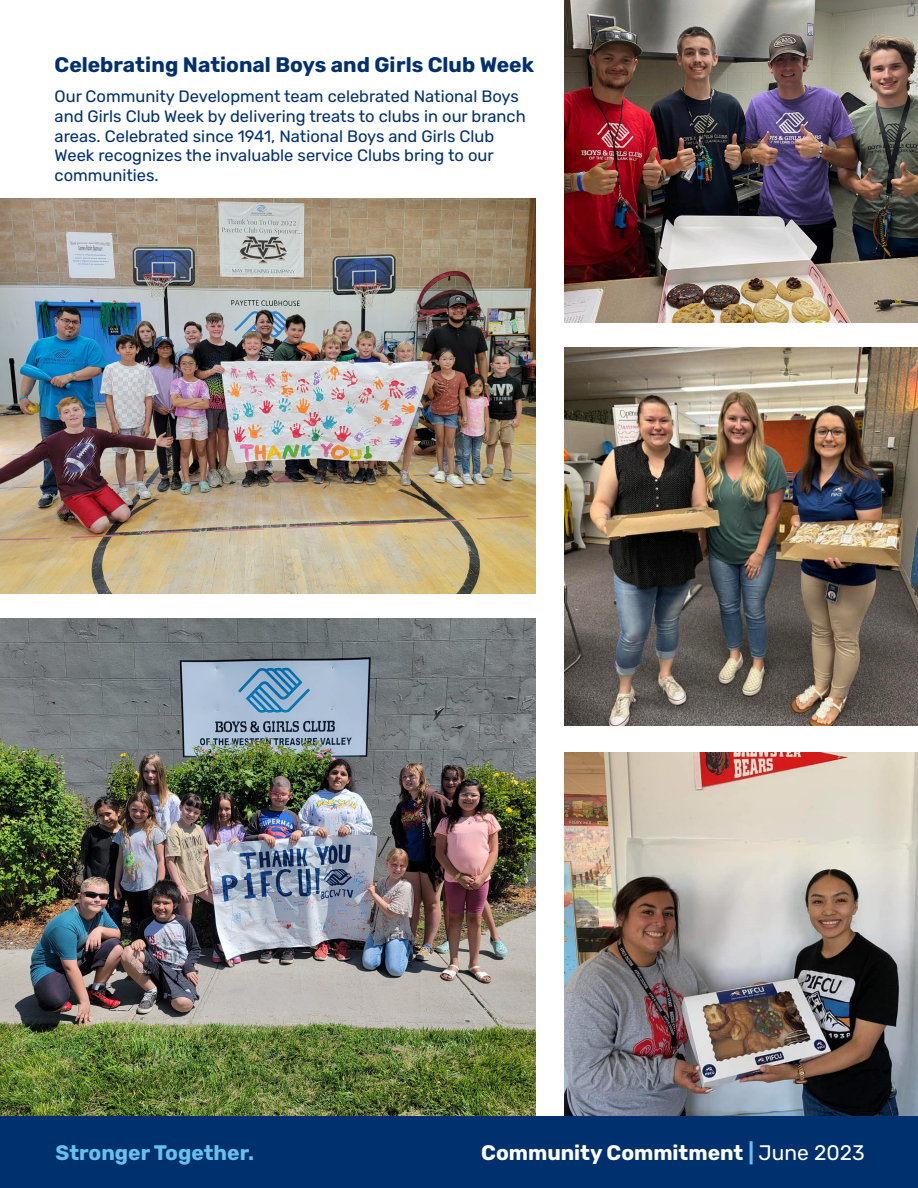
<style>
.page{position:relative;width:918px;height:1188px;background:#fff}
.page>*{position:absolute;margin:0;border:0;box-sizing:border-box;transform-origin:0 0}
.t1{font:700 21px "Rubik";color:#00306d}
.t2{font:700 21px "Rubik";color:#fff}
.t3{font:700 21px "Rubik";color:#68c0ec}
.t4{font:16.5px/19.8px "Rubik";color:#00306d}
.s1{color:#68c0ec}
.s2{font-weight:400}
</style>
<div class="page">
<div style="left:0;top:1116px;width:918px;height:72px;background:#00306d"></div>
<img style="left:564px;top:348px;width:354px;height:378px">
<img style="left:0;top:199px;width:536px;height:395px">
<img style="left:564px;top:0;width:354px;height:323px">
<img style="left:564px;top:753px;width:354px;height:363px">
<img style="left:0;top:618px;width:536px;height:498px">
<p class="t1" style="left:55px;top:53px;width:481px">Celebrating National Boys and Girls Club Week</p>
<p class="t4" style="left:55px;top:87px;width:473px">Our Community Development team celebrated National Boys and Girls Club Week by delivering treats to clubs in our branch areas. Celebrated since 1941, National Boys and Girls Club Week recognizes the invaluable service Clubs bring to our communities.</p>
<p class="t3" style="left:55px;top:1141px;width:200px">Stronger Together.</p>
<p class="t2" style="left:481px;top:1141px;width:385px">Community Commitment <span class="s1">|</span> <span class="s2">June 2023</span></p>
</div>
